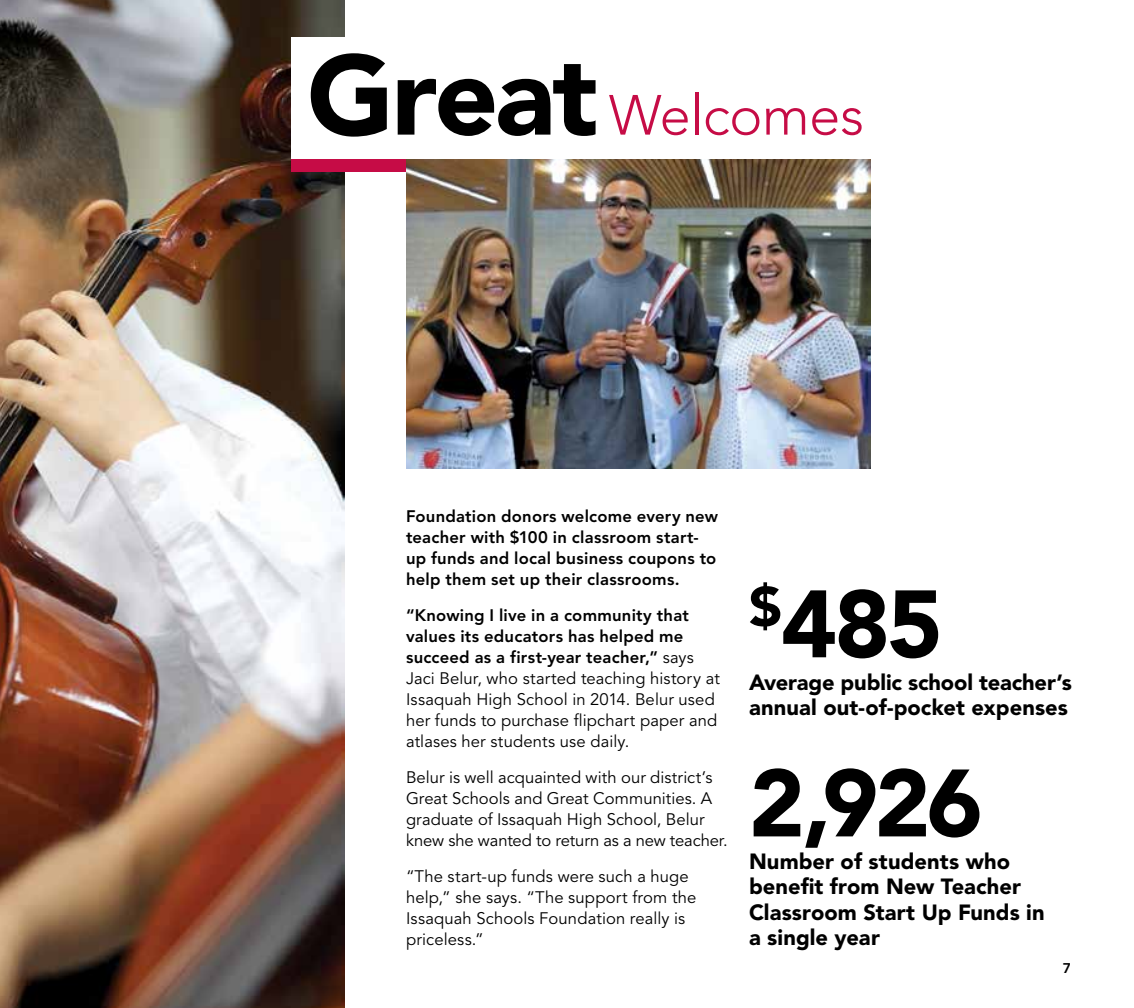
<style>
.page{position:relative;width:1134px;height:1008px;background:#fff}
.page>*{position:absolute;margin:0;border:0;box-sizing:border-box;transform-origin:0 0}
.Stat{font:900 94.5px "Avenir LT Std";letter-spacing:-.035em;color:#000}
.Main_Head_Great{font:300 56px "Avenir LT Std";letter-spacing:-.01em;color:#c60c46}
.Stat_text{font:900 21.88px/25.4px "Avenir LT Std";color:#000}
.Body_Text{font:16.62px/21px "Avenir LT Std";letter-spacing:.005em;color:#000}
.Body_Text-2{font:800 16.62px/21px "Avenir LT Std";letter-spacing:.015em;color:#000}
.t1{font:800 14px "Avenir LT Std";color:#000}
.s1{font-weight:900;font-size:112px;color:#000}
.s2{font-weight:800}
</style>
<div class="page">
<img style="left:0;top:0;width:344px;height:1008px">
<div style="left:291px;top:159px;width:286px;height:13px;background:#c60c46"></div>
<img style="left:406px;top:159px;width:464px;height:309px">
<div style="left:291px;top:37px;width:579px;height:122px;background:#fff"></div>
<p class="Main_Head_Great" style="left:307px;top:82px;width:559px"><span class="s1">Great</span> Welcomes</p>
<p class="Body_Text-2" style="left:406px;top:505px;width:314px">Foundation donors welcome every new teacher with $100 in classroom start&shy;up funds and local business coupons to help them set up their classrooms.</p>
<p class="Body_Text" style="left:406px;top:605px;width:315px"><span class="s2">“Knowing I live in a community that values its educators has helped me succeed as a first-year teacher,”</span> says Jaci Belur, who started teaching history at Issaquah High School in 2014. Belur used her funds to purchase flipchart paper and atlases her students use daily.</p>
<p class="Body_Text" style="left:406px;top:767px;width:323px">Belur is well acquainted with our district’s Great Schools and Great Communities. A graduate of Issaquah High School, Belur knew she wanted to return as a new teacher.</p>
<p class="Body_Text" style="left:406px;top:866px;width:292px">“The start-up funds were such a huge help,” she says. “The support from the<br>Issaquah Schools Foundation really is priceless.”</p>
<p class="Stat" style="left:749px;top:567px;width:196px"><sup>$</sup>485</p>
<p class="Stat_text" style="left:749px;top:669px;width:324px">Average public school teacher’s annual out-of-pocket expenses</p>
<p class="Stat" style="left:749px;top:746px;width:235px">2,926</p>
<p class="Stat_text" style="left:749px;top:848px;width:297px">Number of students who benefit from New Teacher<br>Classroom Start Up Funds in a single year</p>
<p class="t1" style="left:1063px;top:960px;width:10px">7</p>
</div>
